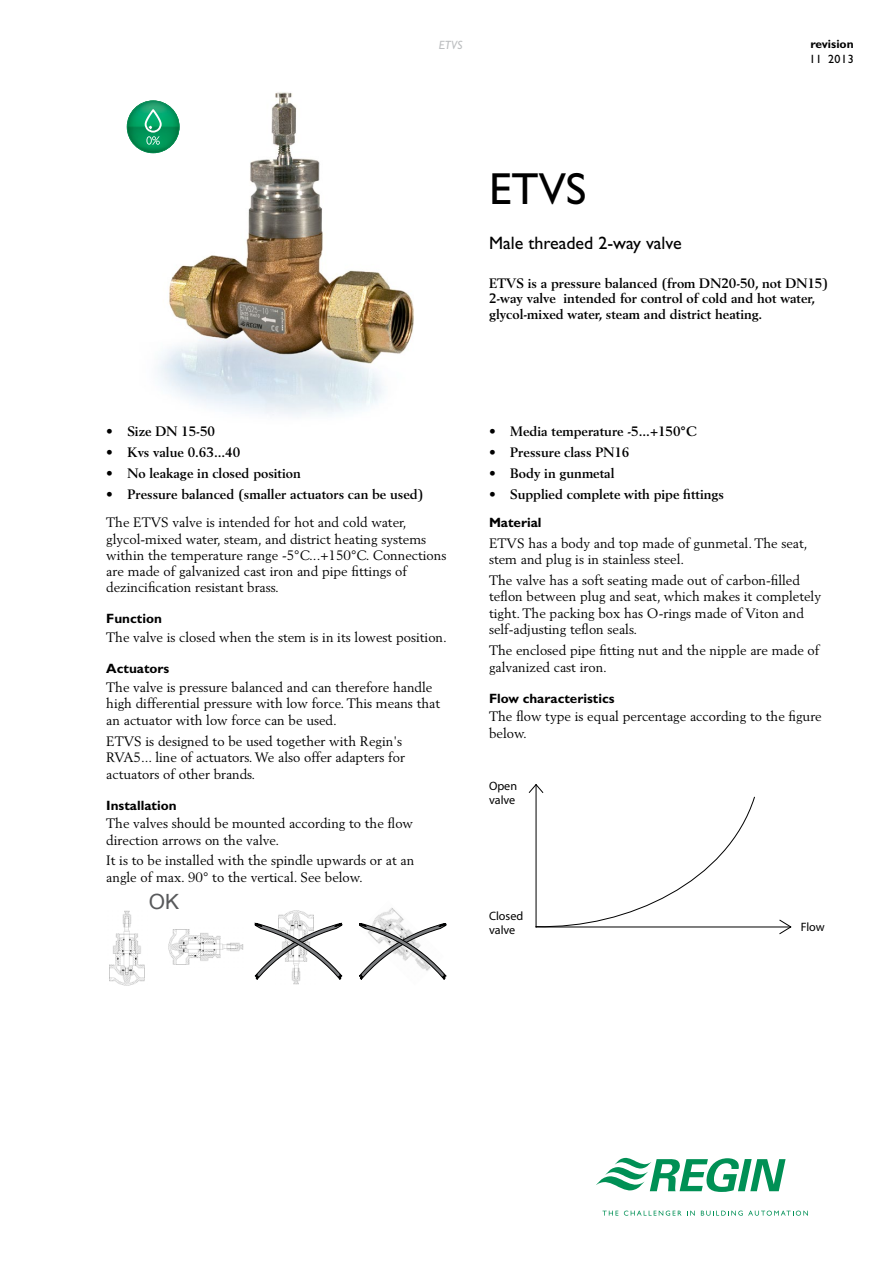
<style>
.page{position:relative;width:893px;height:1263px;background:#fff}
.page>*{position:absolute;margin:0;border:0;box-sizing:border-box;transform-origin:0 0}
.H_gill{font:45px "Gill Sans";color:#000}
.brödtext_9_berling_t{font:21px "Arial";color:#58595b}
.H_gill_mid{font:18px "Gill Sans";color:#000}
.body{font:13.5px/16.5px "Berling";color:#000}
.H_berling_small_bold{font:700 13.5px/15.8px "Berling";color:#000}
.H_gill_bold_small{font:700 13.5px "Gill Sans";color:#000}
.body-2{font:700 13.5px "Gill Sans";color:#000}
.t1{font:12.15px/14.5px "Myriad Pro";color:#000}
.t2{font:700 12px "Gill Sans";color:#000}
.t3{font:12px "Gill Sans";letter-spacing:.045em;color:#000}
.t4{font:italic 12px "Gill Sans";color:#bcbec0}
</style>
<div class="page">
<svg style="left:596px;top:1158px;width:190px;height:34px"></svg>
<svg style="left:602px;top:1211px;width:16px;height:4px"></svg>
<svg style="left:624px;top:1210px;width:57px;height:6px"></svg>
<svg style="left:687px;top:1211px;width:8px;height:4px"></svg>
<svg style="left:701px;top:1210px;width:107px;height:6px"></svg>
<img style="left:150px;top:92px;width:264px;height:325px">
<hr style="left:536px;top:926px;width:255px;height:1px;background:#000">
<svg style="left:779px;top:919px;width:13px;height:16px"></svg>
<svg style="left:528px;top:784px;width:227px;height:144px"></svg>
<img style="left:360px;top:908px;width:84px;height:72px">
<img style="left:109px;top:910px;width:36px;height:76px">
<img style="left:168px;top:929px;width:76px;height:36px">
<img style="left:278px;top:910px;width:36px;height:75px">
<svg style="left:254px;top:923px;width:89px;height:58px"></svg>
<svg style="left:359px;top:923px;width:87px;height:56px"></svg>
<svg style="left:127px;top:100px;width:53px;height:53px"></svg>
<p class="t4" style="left:439px;top:39px;width:25px">ETVS</p>
<p class="t2" style="left:810px;top:37px;width:45px">revision</p>
<p class="t3" style="left:809px;top:52px;width:46px">11 2013</p>
<p class="H_berling_small_bold" style="left:106px;top:424px;width:110px">• Size DN 15-50</p>
<p class="H_berling_small_bold" style="left:106px;top:445px;width:136px">• Kvs value 0.63...40</p>
<p class="H_berling_small_bold" style="left:106px;top:465px;width:196px">• No leakage in closed position</p>
<p class="H_berling_small_bold" style="left:106px;top:486px;width:319px">• Pressure balanced (smaller actuators can be used)</p>
<p class="body" style="left:106px;top:514px;width:342px">The ETVS valve is intended for hot and cold water, glycol-mixed water, steam, and district heating systems within the temperature range -5°C...+150°C. Connections are made of galvanized cast iron and pipe fittings of dezincification resistant brass.</p>
<p class="H_gill_bold_small" style="left:106px;top:611px;width:57px">Function</p>
<p class="body" style="left:106px;top:629px;width:342px">The valve is closed when the stem is in its lowest position.</p>
<p class="H_gill_bold_small" style="left:106px;top:661px;width:65px">Actuators</p>
<p class="body" style="left:106px;top:679px;width:335px">The valve is pressure balanced and can therefore handle high differential pressure with low force. This means that an actuator with low force can be used.</p>
<p class="body" style="left:106px;top:732px;width:300px">ETVS is designed to be used together with Regin's<br>RVA5... line of actuators. We also offer adapters for actuators of other brands.</p>
<p class="H_gill_bold_small" style="left:106px;top:797px;width:72px">Installation</p>
<p class="body" style="left:106px;top:815px;width:308px">The valves should be mounted according to the flow direction arrows on the valve.</p>
<p class="body" style="left:106px;top:852px;width:310px">It is to be installed with the spindle upwards or at an angle of max. 90° to the vertical. See below.</p>
<p class="brödtext_9_berling_t" style="left:149px;top:888px;width:32px">OK</p>
<p class="H_gill" style="left:489px;top:163px;width:99px">ETVS</p>
<p class="H_gill_mid" style="left:489px;top:233px;width:194px">Male threaded 2-way valve</p>
<p class="H_berling_small_bold" style="left:489px;top:275px;width:341px">ETVS is a pressure balanced (from DN20-50, not DN15)<br>2-way valve intended for control of cold and hot water, glycol-mixed water, steam and district heating.</p>
<p class="H_berling_small_bold" style="left:489px;top:424px;width:209px">• Media temperature -5...+150°C</p>
<p class="H_berling_small_bold" style="left:489px;top:445px;width:142px">• Pressure class PN16</p>
<p class="H_berling_small_bold" style="left:489px;top:465px;width:127px">• Body in gunmetal</p>
<p class="H_berling_small_bold" style="left:489px;top:486px;width:236px">• Supplied complete with pipe fittings</p>
<p class="body-2" style="left:489px;top:514px;width:54px">Material</p>
<p class="body" style="left:489px;top:534px;width:320px">ETVS has a body and top made of gunmetal. The seat, stem and plug is in stainless steel.</p>
<p class="body" style="left:489px;top:572px;width:334px">The valve has a soft seating made out of carbon-filled teflon between plug and seat, which makes it completely tight. The packing box has O-rings made of Viton and self-adjusting teflon seals.</p>
<p class="body" style="left:489px;top:642px;width:332px">The enclosed pipe fitting nut and the nipple are made of galvanized cast iron.</p>
<p class="H_gill_bold_small" style="left:489px;top:690px;width:127px">Flow characteristics</p>
<p class="body" style="left:489px;top:708px;width:334px">The flow type is equal percentage according to the figure below.</p>
<p class="t1" style="left:489px;top:778px;width:30px">Open valve</p>
<p class="t1" style="left:489px;top:908px;width:36px">Closed valve</p>
<p class="t1" style="left:801px;top:919px;width:26px">Flow</p>
</div>
